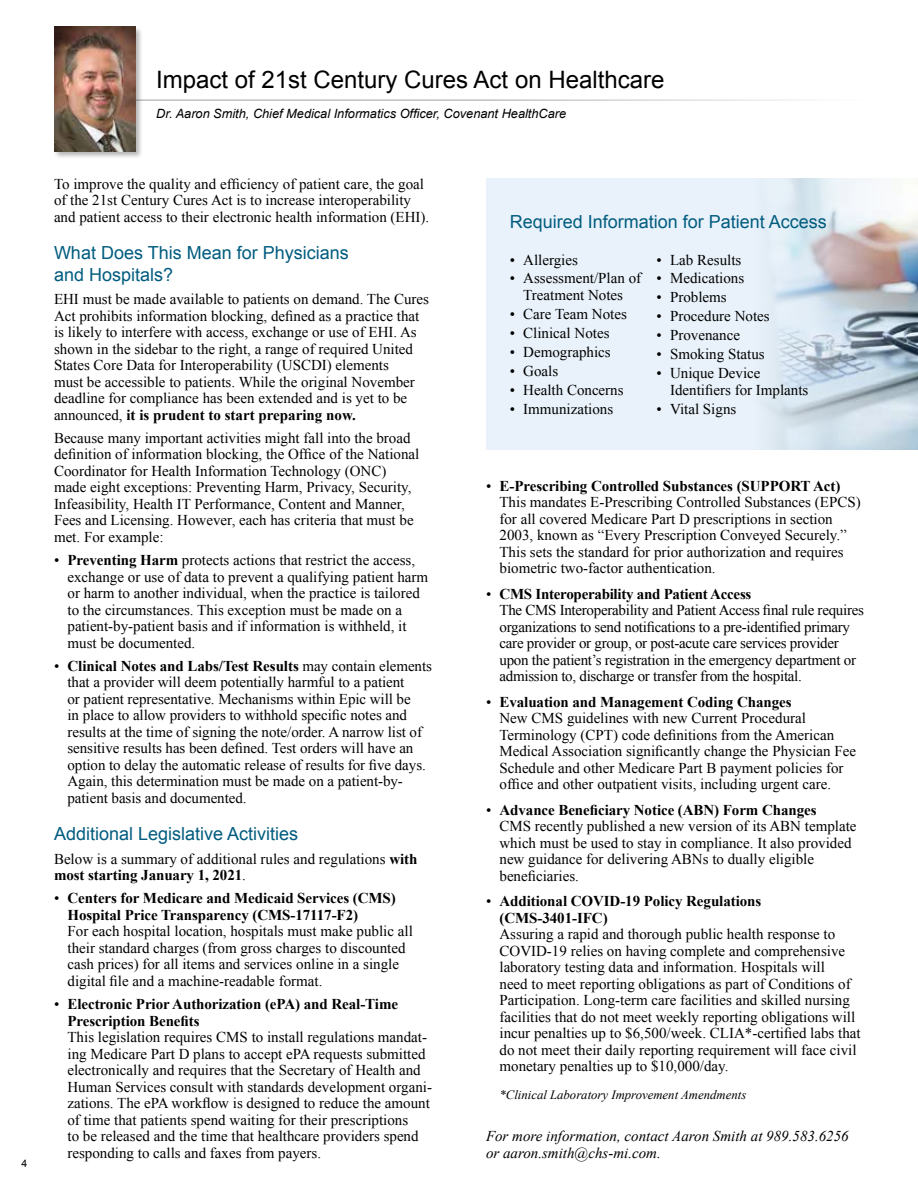
<style>
.page{position:relative;width:918px;height:1188px;background:#fff}
.page>*{position:absolute;margin:0;border:0;box-sizing:border-box;transform-origin:0 0}
.t1{font:24px "Arial";color:#000}
.t2{font:18px/21.8px "Arial";color:#005c7f}
.t3{font:15px/16.5px "Times New Roman";color:#000}
.t4{font:15px/16.5px "Times New Roman";letter-spacing:-.02em;color:#000}
.t5{font:700 15px/16.5px "Times New Roman";letter-spacing:-.005em;color:#000}
.t6{font:italic 15px/16.5px "Times New Roman";color:#000}
.t7{font:italic 12.75px "Arial";color:#000}
.t8{font:italic 12.75px "Times New Roman";color:#000}
.t9{font:10.5px "Arial";color:#000}
.s1{font-weight:700}
.s2{font-weight:400}
</style>
<div class="page">
<div style="left:486px;top:178px;width:432px;height:271px;background:#e9f2fa"></div>
<img style="left:764px;top:178px;width:154px;height:271px">
<hr style="left:129px;top:99px;width:735px;height:2px;background:#bcbec0">
<div style="left:53px;top:26px;width:90px;height:134px;background:#000;opacity:.3"></div>
<img style="left:54px;top:27px;width:81px;height:124px">
<p class="t9" style="left:21px;top:1156px;width:7px">4</p>
<h1 class="t1" style="left:156px;top:63px;width:510px">Impact of 21st Century Cures Act on Healthcare</h1>
<p class="t7" style="left:156px;top:105px;width:412px">Dr. Aaron Smith, Chief Medical Informatics Officer, Covenant HealthCare</p>
<p class="t3" style="left:54px;top:175px;width:377px">To improve the quality and efficiency of patient care, the goal of the 21st Century Cures Act is to increase interoperability and patient access to their electronic health information (EHI).</p>
<p class="t2" style="left:54px;top:242px;width:296px">What Does This Mean for Physicians and Hospitals?</p>
<p class="t3" style="left:54px;top:291px;width:377px">EHI must be made available to patients on demand. The Cures Act prohibits information blocking, defined as a practice that is likely to interfere with access, exchange or use of EHI. As shown in the sidebar to the right, a range of required United States Core Data for Interoperability (USCDI) elements<br>must be accessible to patients. While the original November deadline for compliance has been extended and is yet to be announced, <span class="s1">it is prudent to start preparing now.</span></p>
<p class="t3" style="left:54px;top:429px;width:367px">Because many important activities might fall into the broad definition of information blocking, the Office of the National Coordinator for Health Information Technology (ONC) made eight exceptions: Preventing Harm, Privacy, Security, Infeasibility, Health IT Performance, Content and Manner, Fees and Licensing. However, each has criteria that must be met. For example:</p>
<p class="t3" style="left:68px;top:552px;width:362px;text-indent:-14px">• <span class="s1">Preventing Harm</span> protects actions that restrict the access, exchange or use of data to prevent a qualifying patient harm or harm to another individual, when the practice is tailored to the circumstances. This exception must be made on a patient-by-patient basis and if information is withheld, it must be documented.</p>
<p class="t3" style="left:68px;top:657px;width:366px;text-indent:-14px">• <span class="s1">Clinical Notes and Labs/Test Results</span> may contain elements that a provider will deem potentially harmful to a patient<br>or patient representative. Mechanisms within Epic will be<br>in place to allow providers to withhold specific notes and results at the time of signing the note/order. A narrow list of sensitive results has been defined. Test orders will have an option to delay the automatic release of results for five days.<br>Again, this determination must be made on a patient-by&shy;patient basis and documented.</p>
<p class="t2" style="left:54px;top:823px;width:246px">Additional Legislative Activities</p>
<p class="t3" style="left:54px;top:850px;width:365px">Below is a summary of additional rules and regulations <span class="s1">with most starting January 1, 2021</span>.</p>
<p class="t5" style="left:68px;top:890px;width:330px;text-indent:-14px"><span class="s2">•</span> Centers for Medicare and Medicaid Services (CMS)<br>Hospital Price Transparency (CMS-17117-F2)</p>
<p class="t3" style="left:68px;top:923px;width:347px">For each hospital location, hospitals must make public all their standard charges (from gross charges to discounted cash prices) for all items and services online in a single digital file and a machine-readable format.</p>
<p class="t5" style="left:68px;top:995px;width:332px;text-indent:-14px"><span class="s2">•</span> Electronic Prior Authorization (ePA) and Real-Time<br>Prescription Benefits</p>
<p class="t3" style="left:67px;top:1029px;width:366px">This legislation requires CMS to install regulations mandat&shy;ing Medicare Part D plans to accept ePA requests submitted electronically and requires that the Secretary of Health and Human Services consult with standards development organi&shy;zations. The ePA workflow is designed to reduce the amount of time that patients spend waiting for their prescriptions<br>to be released and the time that healthcare providers spend responding to calls and faxes from payers.</p>
<p class="t2" style="left:510px;top:211px;width:319px">Required Information for Patient Access</p>
<p class="t3" style="left:510px;top:251px;width:70px">• Allergies</p>
<p class="t3" style="left:510px;top:270px;width:133px;text-align:center">• Assessment/Plan of<br>Treatment Notes</p>
<p class="t3" style="left:510px;top:305px;width:119px">• Care Team Notes</p>
<p class="t3" style="left:510px;top:324px;width:101px">• Clinical Notes</p>
<p class="t3" style="left:510px;top:343px;width:102px">• Demographics</p>
<p class="t3" style="left:510px;top:362px;width:50px">• Goals</p>
<p class="t3" style="left:510px;top:381px;width:115px">• Health Concerns</p>
<p class="t3" style="left:510px;top:400px;width:105px">• Immunizations</p>
<p class="t3" style="left:657px;top:251px;width:86px">• Lab Results</p>
<p class="t3" style="left:657px;top:270px;width:89px">• Medications</p>
<p class="t3" style="left:657px;top:289px;width:72px">• Problems</p>
<p class="t3" style="left:657px;top:308px;width:115px">• Procedure Notes</p>
<p class="t3" style="left:657px;top:327px;width:85px">• Provenance</p>
<p class="t3" style="left:657px;top:346px;width:110px">• Smoking Status</p>
<p class="t3" style="left:670px;top:365px;width:140px;text-indent:-14px">• Unique Device<br>Identifiers for Implants</p>
<p class="t3" style="left:657px;top:400px;width:81px">• Vital Signs</p>
<p class="t3" style="left:500px;top:477px;width:363px;text-indent:-14px">• <span class="s1">E-Prescribing Controlled Substances (SUPPORT Act)<br></span>This mandates E-Prescribing Controlled Substances (EPCS) for all covered Medicare Part D prescriptions in section 2003, known as “Every Prescription Conveyed Securely.” This sets the standard for prior authorization and requires biometric two-factor authentication.</p>
<p class="t4" style="left:500px;top:585px;width:366px;text-indent:-14px">• <span class="s1">CMS Interoperability and Patient Access<br></span>The CMS Interoperability and Patient Access final rule requires organizations to send notifications to a pre-identified primary care provider or group, or post-acute care services provider upon the patient’s registration in the emergency department or admission to, discharge or transfer from the hospital.</p>
<p class="t3" style="left:500px;top:693px;width:358px;text-indent:-14px">• <span class="s1">Evaluation and Management Coding Changes<br></span>New CMS guidelines with new Current Procedural Terminology (CPT) code definitions from the American Medical Association significantly change the Physician Fee Schedule and other Medicare Part B payment policies for office and other outpatient visits, including urgent care.</p>
<p class="t3" style="left:500px;top:801px;width:359px;text-indent:-14px">• <span class="s1">Advance Beneficiary Notice (ABN) Form Changes<br></span>CMS recently published a new version of its ABN template which must be used to stay in compliance. It also provided new guidance for delivering ABNs to dually eligible beneficiaries.</p>
<p class="t5" style="left:500px;top:893px;width:263px;text-indent:-14px"><span class="s2">•</span> Additional COVID-19 Policy Regulations (CMS-3401-IFC)</p>
<p class="t3" style="left:500px;top:926px;width:363px">Assuring a rapid and thorough public health response to COVID-19 relies on having complete and comprehensive laboratory testing data and information. Hospitals will<br>need to meet reporting obligations as part of Conditions of Participation. Long-term care facilities and skilled nursing facilities that do not meet weekly reporting obligations will incur penalties up to $6,500/week. CLIA*-certified labs that do not meet their daily reporting requirement will face civil monetary penalties up to $10,000/day.</p>
<p class="t8" style="left:500px;top:1086px;width:248px">*Clinical Laboratory Improvement Amendments</p>
<p class="t6" style="left:486px;top:1127px;width:364px">For more information, contact Aaron Smith at 989.583.6256 or aaron.smith@chs-mi.com.</p>
</div>
